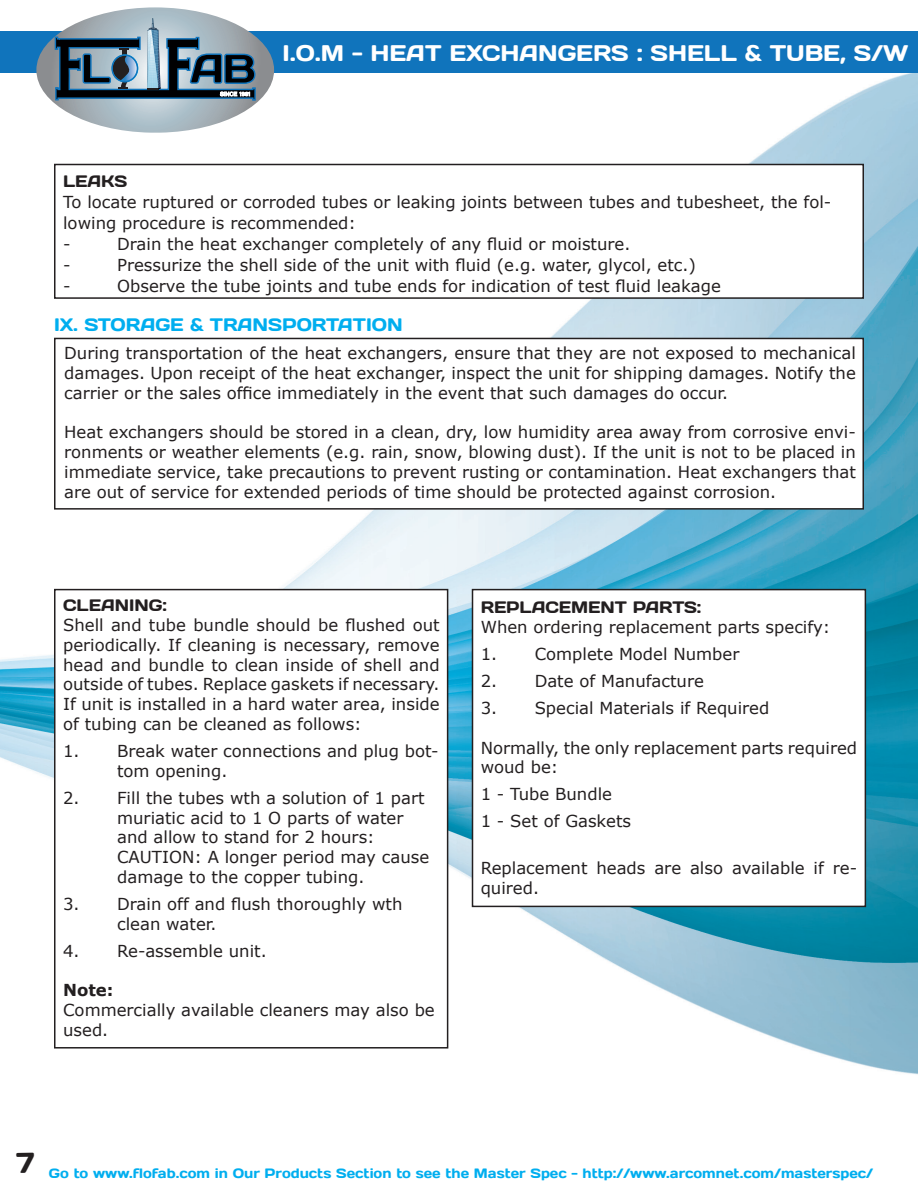
<style>
.page{position:relative;width:918px;height:1188px;background:#fff}
.page>*{position:absolute;margin:0;border:0;box-sizing:border-box;transform-origin:0 0}
.t1{font:22.5px "Days";color:#fff}
.t2{font:18px "Days";color:#00aeef}
.t3{font:16.5px/19.8px "Verdana";color:#231f20}
.t4{font:16.5px "Days";color:#231f20}
.t5{font:13.5px "Days";color:#00aeef}
.s1{font-family:"Days"}
.s2{font-weight:700}
</style>
<div class="page">
<img style="left:0;top:72px;width:918px;height:1003px">
<div style="left:0;top:31px;width:918px;height:41px;background:#1074bc"></div>
<svg style="left:36px;top:7px;width:238px;height:126px"></svg>
<div style="left:55px;top:165px;width:808px;height:133px;background:#fff"></div>
<div style="left:54px;top:164px;width:810px;height:135px;border:2px solid #231f20"></div>
<div style="left:55px;top:338px;width:808px;height:171px;background:#fff"></div>
<div style="left:54px;top:338px;width:810px;height:172px;border:2px solid #231f20"></div>
<svg style="left:51px;top:312px;width:355px;height:25px"></svg>
<div style="left:55px;top:590px;width:393px;height:458px;background:#fff"></div>
<div style="left:54px;top:589px;width:394px;height:460px;border:2px solid #231f20"></div>
<div style="left:473px;top:590px;width:392px;height:316px;background:#fff"></div>
<div style="left:472px;top:589px;width:394px;height:318px;border:2px solid #231f20"></div>
<p class="t1" style="left:282px;top:38px;width:627px">I.O.M - HEAT EXCHANGERS : SHELL &amp; TUBE, S/W</p>
<p class="t3" style="left:63px;top:170px;width:770px;line-height:21px"><span class="s1">LEAKS<br></span>To locate ruptured or corroded tubes or leaking joints between tubes and tubesheet, the fol&shy;lowing procedure is recommended:</p>
<p class="t3" style="left:63px;top:234px;width:9px">-</p>
<p class="t3" style="left:117px;top:234px;width:515px">Drain the heat exchanger completely of any fluid or moisture.</p>
<p class="t3" style="left:63px;top:255px;width:9px">-</p>
<p class="t3" style="left:117px;top:255px;width:580px">Pressurize the shell side of the unit with fluid (e.g. water, glycol, etc.)</p>
<p class="t3" style="left:63px;top:276px;width:9px">-</p>
<p class="t3" style="left:117px;top:276px;width:605px">Observe the tube joints and tube ends for indication of test fluid leakage</p>
<p class="t2" style="left:54px;top:313px;width:350px">IX. STORAGE &amp; TRANSPORTATION</p>
<p class="t3" style="left:64px;top:343px;width:793px;text-align:justify">During transportation of the heat exchangers, ensure that they are not exposed to mechanical damages. Upon receipt of the heat exchanger, inspect the unit for shipping damages. Notify the carrier or the sales office immediately in the event that such damages do occur.</p>
<p class="t3" style="left:64px;top:422px;width:793px;text-align:justify">Heat exchangers should be stored in a clean, dry, low humidity area away from corrosive envi&shy;ronments or weather elements (e.g. rain, snow, blowing dust). If the unit is not to be placed in immediate service, take precautions to prevent rusting or contamination. Heat exchangers that are out of service for extended periods of time should be protected against corrosion.</p>
<p class="t4" style="left:63px;top:595px;width:105px">CLEANING:</p>
<p class="t3" style="left:63px;top:615px;width:378px;text-align:justify">Shell and tube bundle should be flushed out periodically. If cleaning is necessary, remove head and bundle to clean inside of shell and outside of tubes. Replace gaskets if necessary.</p>
<p class="t3" style="left:63px;top:694px;width:378px">If unit is installed in a hard water area, inside of tubing can be cleaned as follows:</p>
<p class="t3" style="left:117px;top:741px;width:323px;text-indent:-54px">1. Break water connections and plug bot&shy;tom opening.</p>
<p class="t3" style="left:117px;top:788px;width:309px;text-indent:-54px">2. Fill the tubes wth a solution of 1 part muriatic acid to 1 O parts of water and allow to stand for 2 hours:</p>
<p class="t3" style="left:117px;top:847px;width:314px">CAUTION: A longer period may cause damage to the copper tubing.</p>
<p class="t3" style="left:117px;top:894px;width:287px;text-indent:-54px">3. Drain off and flush thoroughly wth clean water.</p>
<p class="t3" style="left:63px;top:941px;width:205px">4. Re-assemble unit.</p>
<p class="t3" style="left:63px;top:980px;width:373px"><span class="s2">Note:<br></span>Commercially available cleaners may also be used.</p>
<p class="t3" style="left:481px;top:597px;width:351px"><span class="s1">REPLACEMENT PARTS:<br></span>When ordering replacement parts specify:</p>
<p class="t3" style="left:481px;top:644px;width:260px">1. Complete Model Number</p>
<p class="t3" style="left:481px;top:671px;width:225px">2. Date of Manufacture</p>
<p class="t3" style="left:481px;top:698px;width:290px">3. Special Materials if Required</p>
<p class="t3" style="left:481px;top:738px;width:378px">Normally, the only replacement parts required woud be:</p>
<p class="t3" style="left:481px;top:781px;width:152px;line-height:27px">1 - Tube Bundle<br>1 - Set of Gaskets</p>
<p class="t3" style="left:481px;top:858px;width:378px">Replacement heads are also available if re&shy;quired.</p>
<p class="t5" style="left:49px;top:1165px;width:826px">Go to www.flofab.com in Our Products Section to see the Master Spec - http://www.arcomnet.com/masterspec/</p>
</div>
